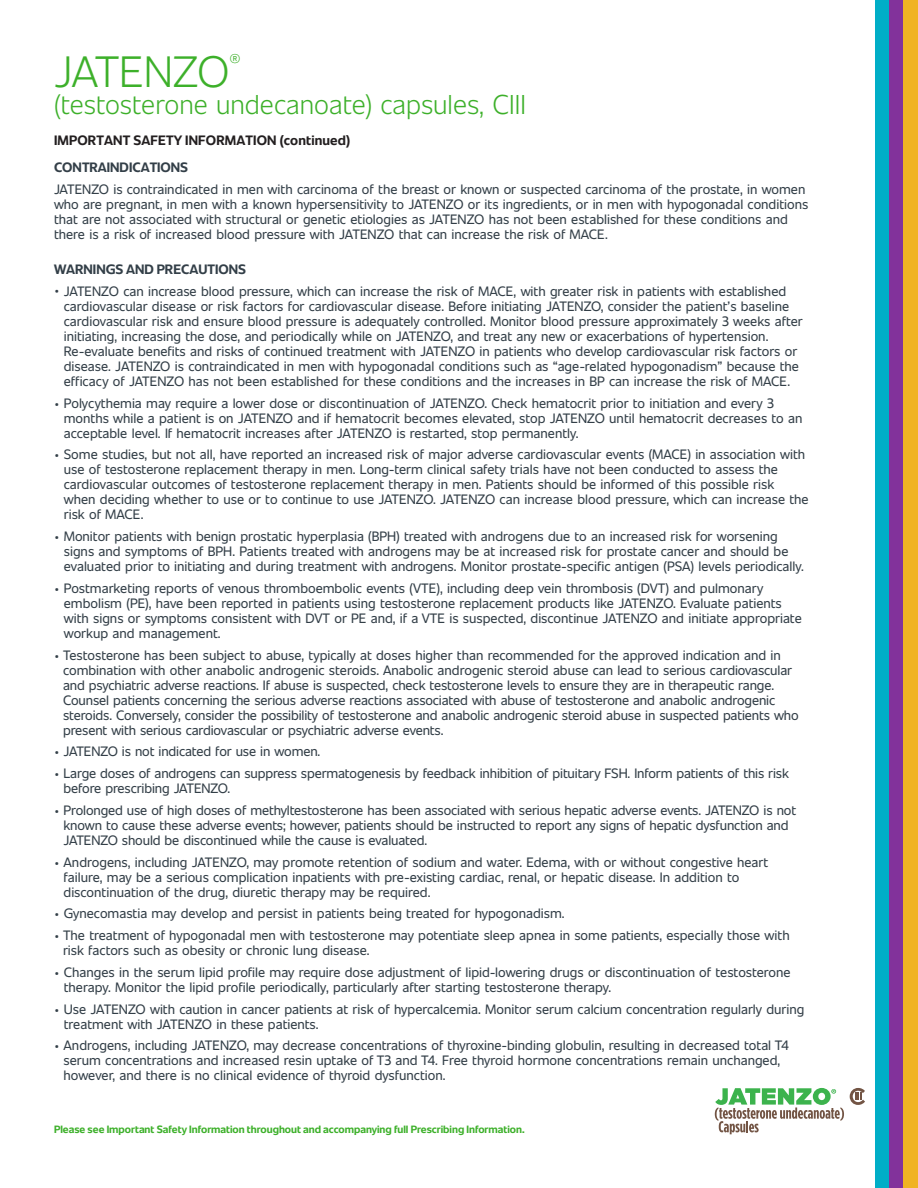
<style>
.page{position:relative;width:918px;height:1188px;background:#fff}
.page>*{position:absolute;margin:0;border:0;box-sizing:border-box;transform-origin:0 0}
.t1{font:300 43.5px "Unitext";letter-spacing:-.005em;color:#3db02a}
.t2{font:300 27px "Unitext";color:#3db02a}
.t3{font:13.5px/15px "Unitext";color:#333f48}
.isi_bold{font:700 13.5px "Unitext";color:#333f48}
.subhead_side{font:700 13.5px "Unitext";letter-spacing:.01em;color:#231f20}
.body_copy{font:700 10.5px "Unitext";color:#3db02a}
</style>
<div class="page">
<div style="left:876px;top:0;width:14px;height:1188px;background:#00aec7"></div>
<div style="left:890px;top:0;width:14px;height:1188px;background:#82329b"></div>
<div style="left:904px;top:0;width:14px;height:1188px;background:#f0b323"></div>
<svg style="left:850px;top:1088px;width:15px;height:17px"></svg>
<svg style="left:715px;top:1088px;width:129px;height:46px"></svg>
<p class="t1" style="left:54px;top:41px;width:188px">JATENZO<sup>®</sup></p>
<p class="t2" style="left:54px;top:85px;width:473px">(testosterone undecanoate) capsules, CIII</p>
<p class="subhead_side" style="left:54px;top:131px;width:298px">IMPORTANT SAFETY INFORMATION (continued)</p>
<p class="isi_bold" style="left:54px;top:158px;width:136px">CONTRAINDICATIONS</p>
<p class="t3" style="left:54px;top:181px;width:756px">JATENZO is contraindicated in men with carcinoma of the breast or known or suspected carcinoma of the prostate, in women who are pregnant, in men with a known hypersensitivity to JATENZO or its ingredients, or in men with hypogonadal conditions that are not associated with structural or genetic etiologies as JATENZO has not been established for these conditions and there is a risk of increased blood pressure with JATENZO that can increase the risk of MACE.</p>
<p class="isi_bold" style="left:54px;top:260px;width:193px">WARNINGS AND PRECAUTIONS</p>
<p class="t3" style="left:64px;top:283px;width:741px;text-indent:-10px">• JATENZO can increase blood pressure, which can increase the risk of MACE, with greater risk in patients with established cardiovascular disease or risk factors for cardiovascular disease. Before initiating JATENZO, consider the patient’s baseline cardiovascular risk and ensure blood pressure is adequately controlled. Monitor blood pressure approximately 3 weeks after initiating, increasing the dose, and periodically while on JATENZO, and treat any new or exacerbations of hypertension.<br>Re-evaluate benefits and risks of continued treatment with JATENZO in patients who develop cardiovascular risk factors or disease. JATENZO is contraindicated in men with hypogonadal conditions such as “age-related hypogonadism” because the efficacy of JATENZO has not been established for these conditions and the increases in BP can increase the risk of MACE.</p>
<p class="t3" style="left:64px;top:395px;width:740px;text-indent:-10px">• Polycythemia may require a lower dose or discontinuation of JATENZO. Check hematocrit prior to initiation and every 3 months while a patient is on JATENZO and if hematocrit becomes elevated, stop JATENZO until hematocrit decreases to an acceptable level. If hematocrit increases after JATENZO is restarted, stop permanently.</p>
<p class="t3" style="left:64px;top:446px;width:746px;text-indent:-10px">• Some studies, but not all, have reported an increased risk of major adverse cardiovascular events (MACE) in association with use of testosterone replacement therapy in men. Long-term clinical safety trials have not been conducted to assess the cardiovascular outcomes of testosterone replacement therapy in men. Patients should be informed of this possible risk when deciding whether to use or to continue to use JATENZO. JATENZO can increase blood pressure, which can increase the risk of MACE.</p>
<p class="t3" style="left:64px;top:528px;width:742px;text-indent:-10px">• Monitor patients with benign prostatic hyperplasia (BPH) treated with androgens due to an increased risk for worsening signs and symptoms of BPH. Patients treated with androgens may be at increased risk for prostate cancer and should be evaluated prior to initiating and during treatment with androgens. Monitor prostate-specific antigen (PSA) levels periodically.</p>
<p class="t3" style="left:64px;top:580px;width:740px;text-indent:-10px">• Postmarketing reports of venous thromboembolic events (VTE), including deep vein thrombosis (DVT) and pulmonary embolism (PE), have been reported in patients using testosterone replacement products like JATENZO. Evaluate patients with signs or symptoms consistent with DVT or PE and, if a VTE is suspected, discontinue JATENZO and initiate appropriate workup and management.</p>
<p class="t3" style="left:63px;top:647px;width:737px;text-indent:-9px">• Testosterone has been subject to abuse, typically at doses higher than recommended for the approved indication and in combination with other anabolic androgenic steroids. Anabolic androgenic steroid abuse can lead to serious cardiovascular and psychiatric adverse reactions. If abuse is suspected, check testosterone levels to ensure they are in therapeutic range.<br>Counsel patients concerning the serious adverse reactions associated with abuse of testosterone and anabolic androgenic steroids. Conversely, consider the possibility of testosterone and anabolic androgenic steroid abuse in suspected patients who present with serious cardiovascular or psychiatric adverse events.</p>
<p class="t3" style="left:54px;top:743px;width:268px">• JATENZO is not indicated for use in women.</p>
<p class="t3" style="left:64px;top:765px;width:727px;text-indent:-10px">• Large doses of androgens can suppress spermatogenesis by feedback inhibition of pituitary FSH. Inform patients of this risk before prescribing JATENZO.</p>
<p class="t3" style="left:64px;top:802px;width:734px;text-indent:-10px">• Prolonged use of high doses of methyltestosterone has been associated with serious hepatic adverse events. JATENZO is not known to cause these adverse events; however, patients should be instructed to report any signs of hepatic dysfunction and<br>JATENZO should be discontinued while the cause is evaluated.</p>
<p class="t3" style="left:64px;top:854px;width:706px;text-indent:-10px">• Androgens, including JATENZO, may promote retention of sodium and water. Edema, with or without congestive heart failure, may be a serious complication inpatients with pre-existing cardiac, renal, or hepatic disease. In addition to discontinuation of the drug, diuretic therapy may be required.</p>
<p class="t3" style="left:54px;top:905px;width:512px">• Gynecomastia may develop and persist in patients being treated for hypogonadism.</p>
<p class="t3" style="left:63px;top:927px;width:728px;text-indent:-9px">• The treatment of hypogonadal men with testosterone may potentiate sleep apnea in some patients, especially those with risk factors such as obesity or chronic lung disease.</p>
<p class="t3" style="left:64px;top:964px;width:728px;text-indent:-10px">• Changes in the serum lipid profile may require dose adjustment of lipid-lowering drugs or discontinuation of testosterone therapy. Monitor the lipid profile periodically, particularly after starting testosterone therapy.</p>
<p class="t3" style="left:64px;top:1001px;width:742px;text-indent:-10px">• Use JATENZO with caution in cancer patients at risk of hypercalcemia. Monitor serum calcium concentration regularly during treatment with JATENZO in these patients.</p>
<p class="t3" style="left:64px;top:1037px;width:727px;text-indent:-10px">• Androgens, including JATENZO, may decrease concentrations of thyroxine-binding globulin, resulting in decreased total T4 serum concentrations and increased resin uptake of T3 and T4. Free thyroid hormone concentrations remain unchanged, however, and there is no clinical evidence of thyroid dysfunction.</p>
<p class="body_copy" style="left:54px;top:1122px;width:472px">Please see Important Safety Information throughout and accompanying full Prescribing Information.</p>
</div>
